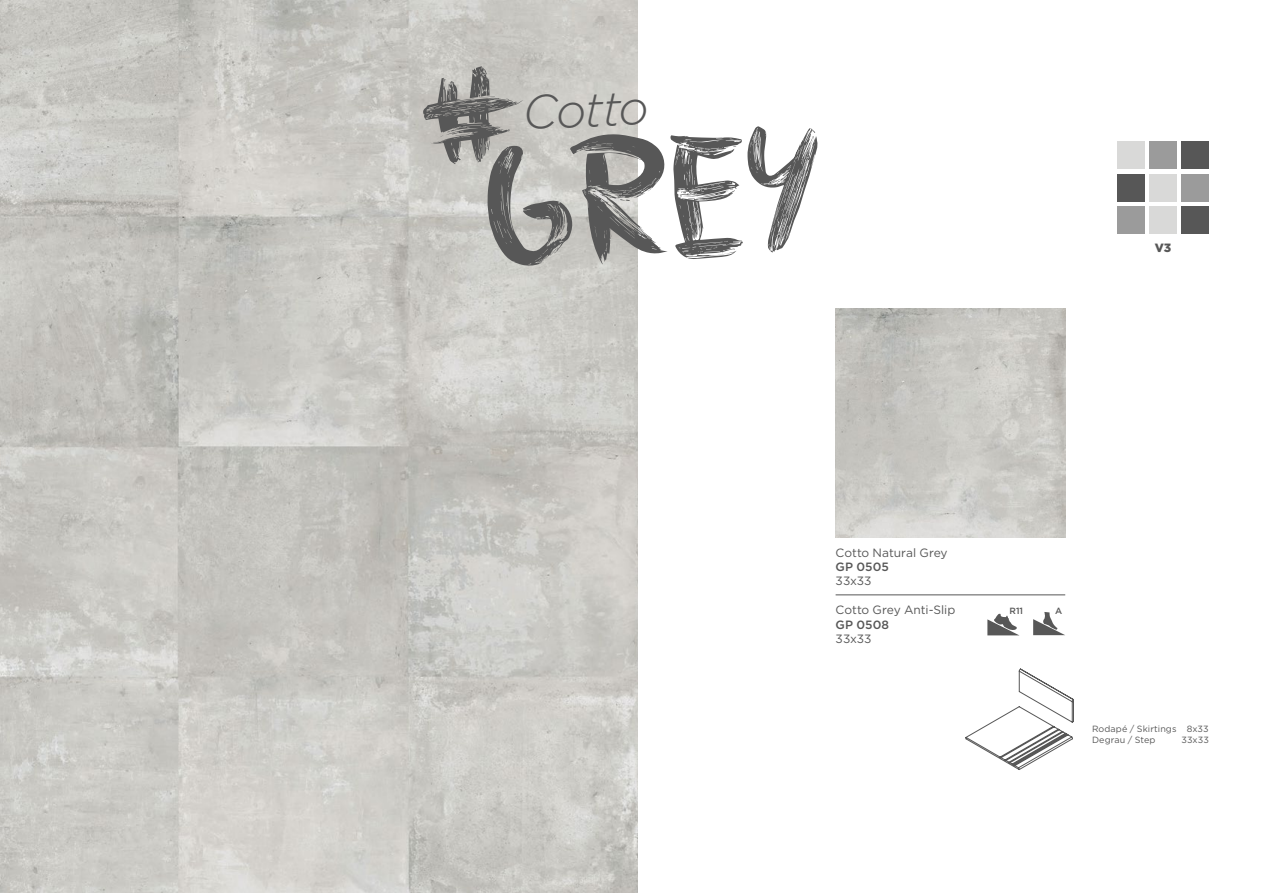
<style>
.page{position:relative;width:1263px;height:893px;background:#fff}
.page>*{position:absolute;margin:0;border:0;box-sizing:border-box;transform-origin:0 0}
.t1{font:200.85px "Plume";color:#575757}
.t2{font:italic 300 47.55px "Gotham HTF";color:#575757}
.t3{font:12px "Gotham HTF";letter-spacing:-.005em;color:#575757}
.t4{font:500 12px "Gotham HTF";color:#575757}
.t5{font:900 12px "Gotham HTF";color:#575757}
.t6{font:9px/10.8px "Gotham HTF";letter-spacing:.01em;color:#575757}
.t7{font:500 9px "Gotham HTF";color:#575757}
</style>
<div class="page">
<img style="left:0;top:0;width:638px;height:893px">
<svg style="left:965px;top:668px;width:109px;height:102px"></svg>
<img style="left:836px;top:308px;width:229px;height:230px">
<svg style="left:987px;top:613px;width:32px;height:22px"></svg>
<hr style="left:836px;top:595px;width:229px;height:1px;background:#575757">
<div style="left:1117px;top:142px;width:27px;height:27px;background:#d9d9d8"></div>
<div style="left:1149px;top:142px;width:27px;height:27px;background:#9b9b9b"></div>
<div style="left:1182px;top:142px;width:27px;height:27px;background:#575757"></div>
<div style="left:1117px;top:174px;width:27px;height:27px;background:#575757"></div>
<div style="left:1149px;top:174px;width:27px;height:27px;background:#d9d9d8"></div>
<div style="left:1182px;top:174px;width:27px;height:27px;background:#9b9b9b"></div>
<div style="left:1117px;top:207px;width:27px;height:27px;background:#9b9b9b"></div>
<div style="left:1149px;top:207px;width:27px;height:27px;background:#d9d9d8"></div>
<div style="left:1182px;top:207px;width:27px;height:27px;background:#575757"></div>
<svg style="left:1033px;top:612px;width:32px;height:23px"></svg>
<h1 class="t1" style="left:419px;top:30px;width:109px">#</h1>
<h2 class="t2" style="left:521px;top:87px;width:128px;rotate:-3deg">Cotto</h2>
<h1 class="t1" style="left:479px;top:112px;width:341px;rotate:-3deg">grey</h1>
<p class="t5" style="left:1155px;top:241px;width:18px">V3</p>
<p class="t3" style="left:836px;top:546px;width:114px">Cotto Natural Grey</p>
<p class="t4" style="left:836px;top:560px;width:55px">GP 0505</p>
<p class="t3" style="left:836px;top:574px;width:37px">33x33</p>
<p class="t3" style="left:836px;top:603px;width:121px">Cotto Grey Anti-Slip</p>
<p class="t4" style="left:836px;top:617px;width:55px">GP 0508</p>
<p class="t3" style="left:836px;top:632px;width:37px">33x33</p>
<p class="t7" style="left:1009px;top:605px;width:15px">R11</p>
<p class="t7" style="left:1055px;top:605px;width:9px">A</p>
<p class="t6" style="left:1092px;top:723px;width:118px">Rodapé / Skirtings 8x33<br>Degrau / Step</p>
<p class="t6" style="left:1181px;top:734px;width:29px">33x33</p>
</div>
